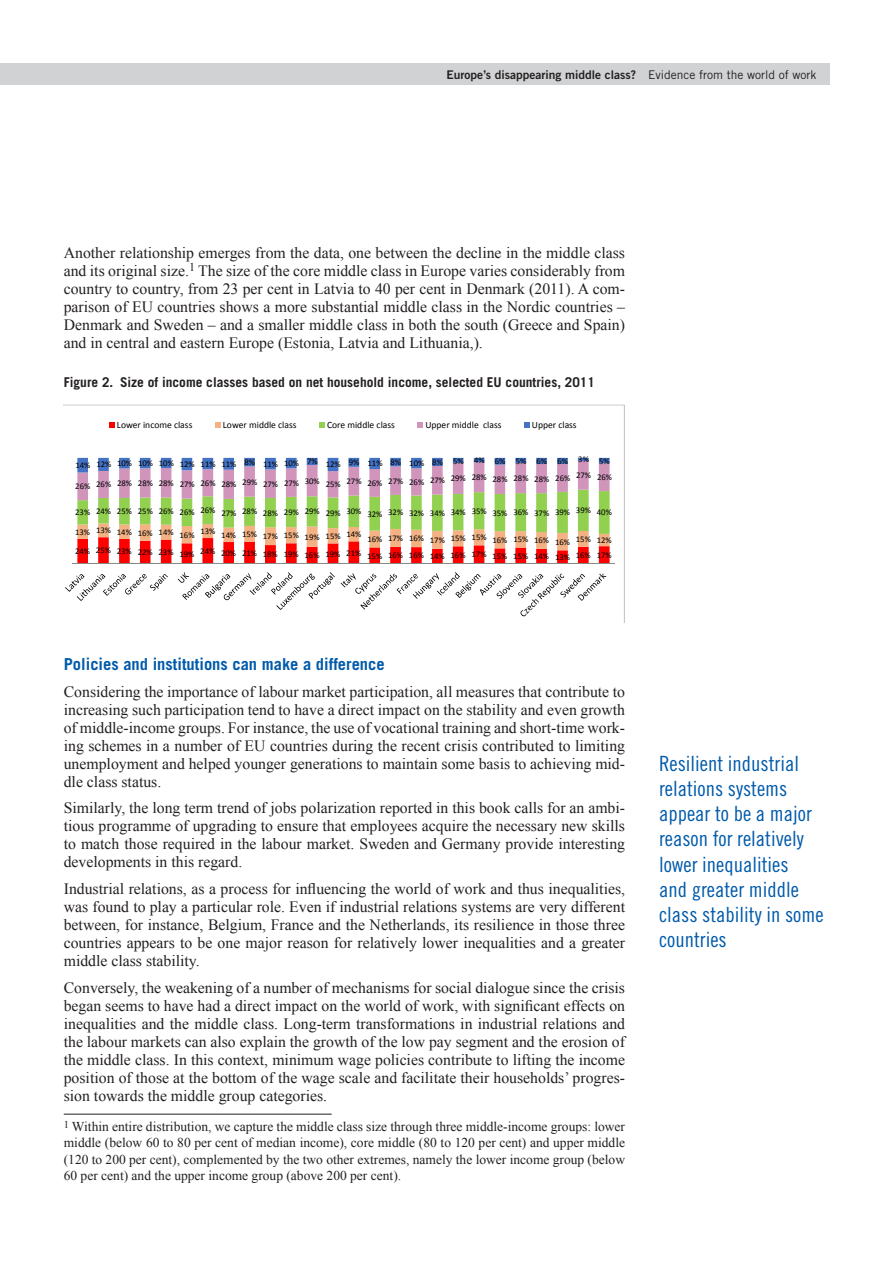
<style>
.page{position:relative;width:893px;height:1263px;background:#fff}
.page>*{position:absolute;margin:0;border:0;box-sizing:border-box;transform-origin:0 0}
.txt_rightquote{font:21px/25.2px "Trade Gothic LT Std Cn 18";color:#015aaa}
.Sub_title{font:700 16.5px "Trade Gothic LT Std";color:#015aaa}
.txt_courant{font:15.75px/18px "Times New Roman";color:#231f20;text-align:justify}
.txt_courant-2{font:13.5px/16.5px "Times New Roman";color:#231f20;text-align:justify}
.txt_courant-3{font:700 13.5px "Trade Gothic LT Std";color:#231f20}
.txt_courant-4{font:12px "Trade Gothic LT Std Bd 2";color:#231f20}
.t1{font:9.6px "Calibri";color:#000}
.t2{font:8.7px "Calibri";color:#000}
.s1{font-family:"Trade Gothic LT Std"}
</style>
<div class="page">
<div style="left:0;top:64px;width:829px;height:21px;background:#d1d2d4"></div>
<svg style="left:64px;top:405px;width:560px;height:212px"></svg>
<hr style="left:64px;top:1114px;width:268px;height:1px;background:#231f20">
<p class="txt_courant-4" style="left:446px;top:67px;width:371px">Europe’s disappearing middle class? <span class="s1">Evidence from the world of work</span></p>
<p class="txt_courant" style="left:64px;top:243px;width:563px">Another relationship emerges from the data, one between the decline in the middle class and its original size.<sup>1</sup> The size of the core middle class in Europe varies considerably from country to country, from 23 per cent in Latvia to 40 per cent in Denmark (2011). A com&shy;parison of EU countries shows a more substantial middle class in the Nordic countries – Denmark and Sweden – and a smaller middle class in both the south (Greece and Spain) and in central and eastern Europe (Estonia, Latvia and Lithuania,).</p>
<p class="txt_courant-3" style="left:64px;top:374px;width:533px">Figure 2. Size of income classes based on net household income, selected EU countries, 2011</p>
<p class="t1" style="left:117px;top:419px;width:77px">Lower income class</p>
<p class="t1" style="left:223px;top:419px;width:75px">Lower middle class</p>
<p class="t1" style="left:327px;top:419px;width:69px">Core middle class</p>
<p class="t1" style="left:425px;top:419px;width:78px">Upper middle class</p>
<p class="t1" style="left:532px;top:419px;width:46px">Upper class</p>
<p class="t2" style="left:75px;top:458px;width:536px">14% 12% 10% 10% 10% 12% 11% 11% 8% 11% 10% 7% 12% 9% 11% 8% 10% 8% 5% 4% 6% 5% 6% 6% 3% 5%</p>
<p class="t2" style="left:75px;top:476px;width:538px">26% 26% 28% 28% 28% 27% 26% 28% 29% 27% 27% 30% 25% 27% 26% 27% 26% 27% 29% 28% 28% 28% 28% 26% 27% 26%</p>
<p class="t2" style="left:75px;top:507px;width:538px">23% 24% 25% 25% 26% 26% 26% 27% 28% 28% 29% 29% 29% 30% 32% 32% 32% 34% 34% 35% 35% 36% 37% 39% 39% 40%</p>
<p class="t2" style="left:75px;top:529px;width:288px">13% 13% 14% 16% 14% 16% 13% 14% 15% 17% 15% 19% 15% 14%</p>
<p class="t2" style="left:367px;top:534px;width:246px">16% 17% 16% 17% 15% 15% 16% 15% 16% 16% 15% 12%</p>
<p class="t2" style="left:75px;top:549px;width:538px">24% 25% 23% 22% 23% 19% 24% 20% 21% 18% 19% 16% 19% 21% 15% 16% 16% 14% 16% 17% 15% 15% 14% 13% 16% 17%</p>
<p class="Sub_title" style="left:64px;top:654px;width:322px">Policies and institutions can make a difference</p>
<p class="txt_courant" style="left:64px;top:682px;width:563px">Considering the importance of labour market participation, all measures that contribute to increasing such participation tend to have a direct impact on the stability and even growth of middle-income groups. For instance, the use of vocational training and short-time work&shy;ing schemes in a number of EU countries during the recent crisis contributed to limiting unemployment and helped younger generations to maintain some basis to achieving mid&shy;dle class status.</p>
<p class="txt_courant" style="left:64px;top:799px;width:563px">Similarly, the long term trend of jobs polarization reported in this book calls for an ambi&shy;tious programme of upgrading to ensure that employees acquire the necessary new skills to match those required in the labour market. Sweden and Germany provide interesting developments in this regard.</p>
<p class="txt_courant" style="left:64px;top:879px;width:563px">Industrial relations, as a process for influencing the world of work and thus inequalities, was found to play a particular role. Even if industrial relations systems are very different between, for instance, Belgium, France and the Netherlands, its resilience in those three countries appears to be one major reason for relatively lower inequalities and a greater middle class stability.</p>
<p class="txt_courant" style="left:64px;top:978px;width:563px">Conversely, the weakening of a number of mechanisms for social dialogue since the crisis began seems to have had a direct impact on the world of work, with significant effects on inequalities and the middle class. Long-term transformations in industrial relations and the labour markets can also explain the growth of the low pay segment and the erosion of the middle class. In this context, minimum wage policies contribute to lifting the income position of those at the bottom of the wage scale and facilitate their households’ progres&shy;sion towards the middle group categories.</p>
<p class="txt_courant-2" style="left:64px;top:1118px;width:563px"><sup>1</sup> Within entire distribution, we capture the middle class size through three middle-income groups: lower middle (below 60 to 80 per cent of median income), core middle (80 to 120 per cent) and upper middle (120 to 200 per cent), complemented by the two other extremes, namely the lower income group (below 60 per cent) and the upper income group (above 200 per cent).</p>
<p class="txt_rightquote" style="left:659px;top:750px;width:166px">Resilient industrial relations systems appear to be a major reason for relatively lower inequalities<br>and greater middle class stability in some countries</p>
</div>
